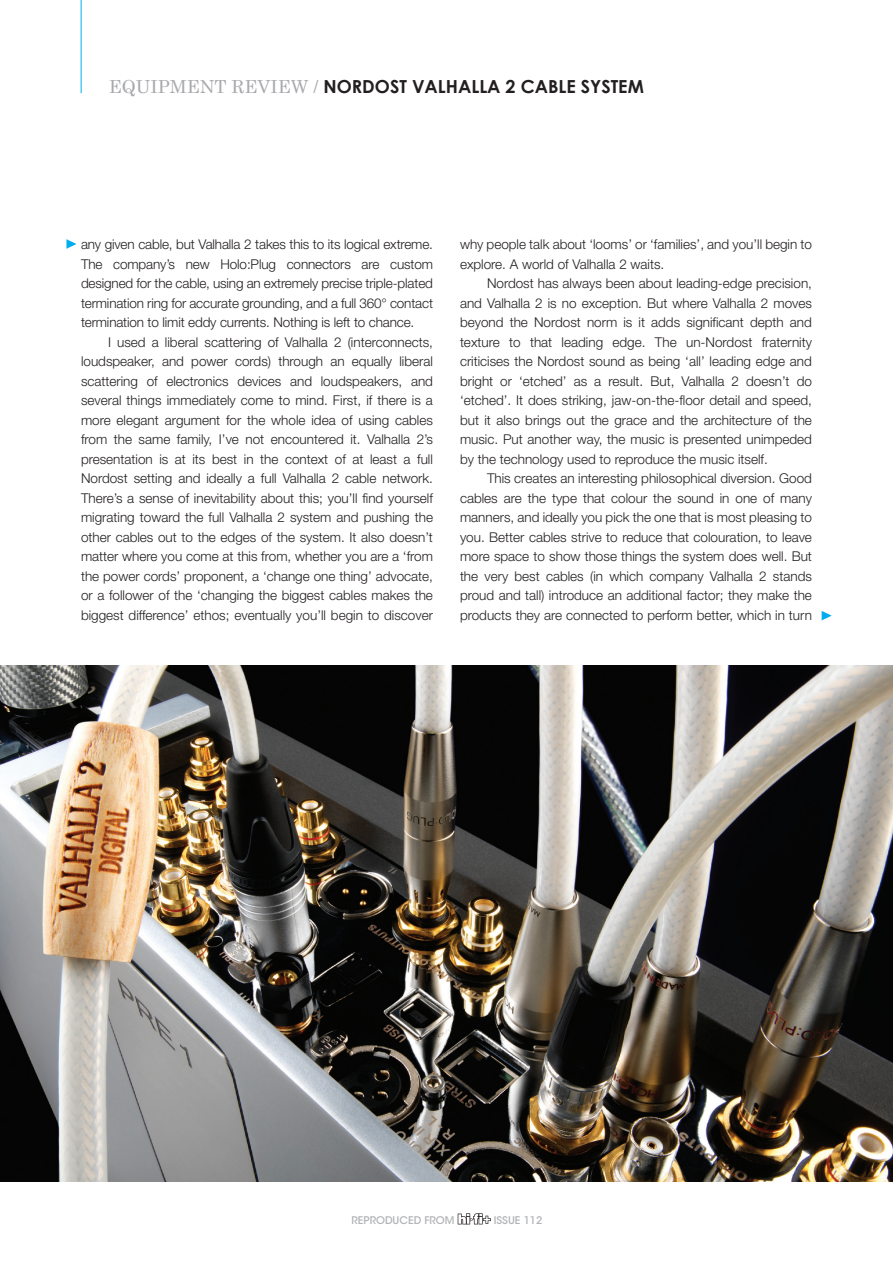
<style>
.page{position:relative;width:893px;height:1263px;background:#fff}
.page>*{position:absolute;margin:0;border:0;box-sizing:border-box;transform-origin:0 0}
.t1{font:700 18px "Century Gothic";color:#231f20}
.t2{font:300 13.5px/19.5px "Helvetica Neue LT Std";color:#231f20;text-align:justify}
.t3{font:500 10.5px "ITC Avant Garde Std";color:#b2b3b7}
.s1{font-family:"Century Schoolbook";font-weight:400;color:#a8a9ad}
</style>
<div class="page">
<hr style="left:81px;top:0;width:1px;height:93px;background:#00aeef">
<svg style="left:458px;top:1213px;width:33px;height:11px"></svg>
<svg style="left:66px;top:239px;width:11px;height:10px"></svg>
<img style="left:0;top:665px;width:893px;height:517px">
<svg style="left:822px;top:611px;width:10px;height:9px"></svg>
<h1 class="t1" style="left:109px;top:75px;width:537px"><span class="s1">EQUIPMENT REVIEW /</span> NORDOST VALHALLA 2 CABLE SYSTEM</h1>
<p class="t2" style="left:81px;top:234px;width:353px">any given cable, but Valhalla 2 takes this to its logical extreme.<br>The company’s new Holo:Plug connectors are custom designed for the cable, using an extremely precise triple-plated termination ring for accurate grounding, and a full 360° contact termination to limit eddy currents. Nothing is left to chance.</p>
<p class="t2" style="left:81px;top:332px;width:353px;text-indent:27px">I used a liberal scattering of Valhalla 2 (interconnects, loudspeaker, and power cords) through an equally liberal scattering of electronics devices and loudspeakers, and several things immediately come to mind. First, if there is a more elegant argument for the whole idea of using cables from the same family, I’ve not encountered it. Valhalla 2’s presentation is at its best in the context of at least a full Nordost setting and ideally a full Valhalla 2 cable network.<br>There’s a sense of inevitability about this; you’ll find yourself migrating toward the full Valhalla 2 system and pushing the other cables out to the edges of the system. It also doesn’t matter where you come at this from, whether you are a ‘from the power cords’ proponent, a ‘change one thing’ advocate, or a follower of the ‘changing the biggest cables makes the biggest difference’ ethos; eventually you’ll begin to discover</p>
<p class="t2" style="left:460px;top:234px;width:353px">why people talk about ‘looms’ or ‘families’, and you’ll begin to explore. A world of Valhalla 2 waits.</p>
<p class="t2" style="left:460px;top:273px;width:353px;text-indent:27px">Nordost has always been about leading-edge precision, and Valhalla 2 is no exception. But where Valhalla 2 moves beyond the Nordost norm is it adds significant depth and texture to that leading edge. The un-Nordost fraternity criticises the Nordost sound as being ‘all’ leading edge and bright or ‘etched’ as a result. But, Valhalla 2 doesn’t do ‘etched’. It does striking, jaw-on-the-floor detail and speed, but it also brings out the grace and the architecture of the music. Put another way, the music is presented unimpeded by the technology used to reproduce the music itself.</p>
<p class="t2" style="left:460px;top:468px;width:353px;text-indent:27px">This creates an interesting philosophical diversion. Good cables are the type that colour the sound in one of many manners, and ideally you pick the one that is most pleasing to you. Better cables strive to reduce that colouration, to leave more space to show those things the system does well. But the very best cables (in which company Valhalla 2 stands proud and tall) introduce an additional factor; they make the products they are connected to perform better, which in turn</p>
<p class="t3" style="left:352px;top:1214px;width:104px">REPRODUCED FROM</p>
<p class="t3" style="left:494px;top:1214px;width:50px">ISSUE 112</p>
</div>
